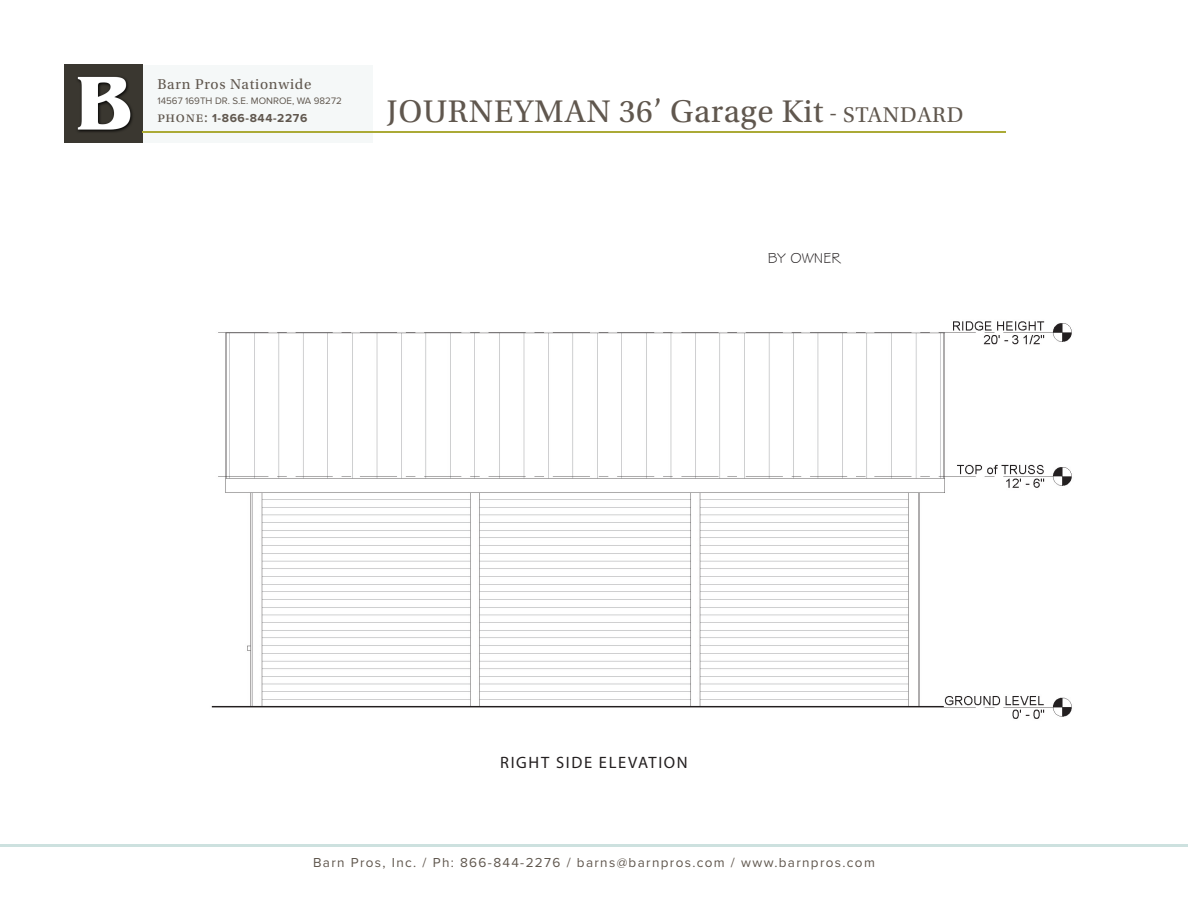
<style>
.page{position:relative;width:1188px;height:918px;background:#fff}
.page>*{position:absolute;margin:0;border:0;box-sizing:border-box;transform-origin:0 0}
.t1{font:33px "Utopia Std";letter-spacing:.025em;color:#60574e}
.t2{font:16.5px "Myriad Pro";letter-spacing:.1em;color:#231f20}
.t3{font:15px "Utopia Std";letter-spacing:.05em;color:#60574e}
.t4{font:15px "Stylus BT";color:#231f20}
.t5{font:13.5px "Proxima Nova";letter-spacing:.1em;color:#60574e}
.t6{font:700 12px "Proxima Nova";letter-spacing:.05em;color:#60574e}
.t7{font:9.75px "Proxima Nova";color:#60574e}
.s1{font-family:"Utopia Std";font-weight:400;font-size:15px}
.s2{font-size:22.5px}
</style>
<div class="page">
<img style="left:65px;top:65px;width:77px;height:77px">
<div style="left:143px;top:65px;width:230px;height:77px;background:#f5f8f8"></div>
<hr style="left:142px;top:132px;width:864px;height:1px;background:#abaa36">
<hr style="left:0;top:844px;width:1188px;height:3px;background:#cde1df">
<img style="left:211px;top:321px;width:861px;height:398px">
<p class="t3" style="left:157px;top:76px;width:156px">Barn Pros Nationwide</p>
<p class="t7" style="left:157px;top:95px;width:186px">14567 169TH DR. S.E. MONROE, WA 98272</p>
<p class="t6" style="left:157px;top:111px;width:151px"><span class="s1">phone:</span> 1-866-844-2276</p>
<h1 class="t1" style="left:387px;top:93px;width:578px">JOURNEYMAN 36’ Garage Kit <span class="s2">- STANDARD</span></h1>
<p class="t4" style="left:768px;top:249px;width:74px">BY OWNER</p>
<p class="t2" style="left:500px;top:753px;width:189px">RIGHT SIDE ELEVATION</p>
<p class="t5" style="left:313px;top:855px;width:563px">Barn Pros, Inc. / Ph: 866-844-2276 / barns@barnpros.com / www.barnpros.com</p>
</div>
